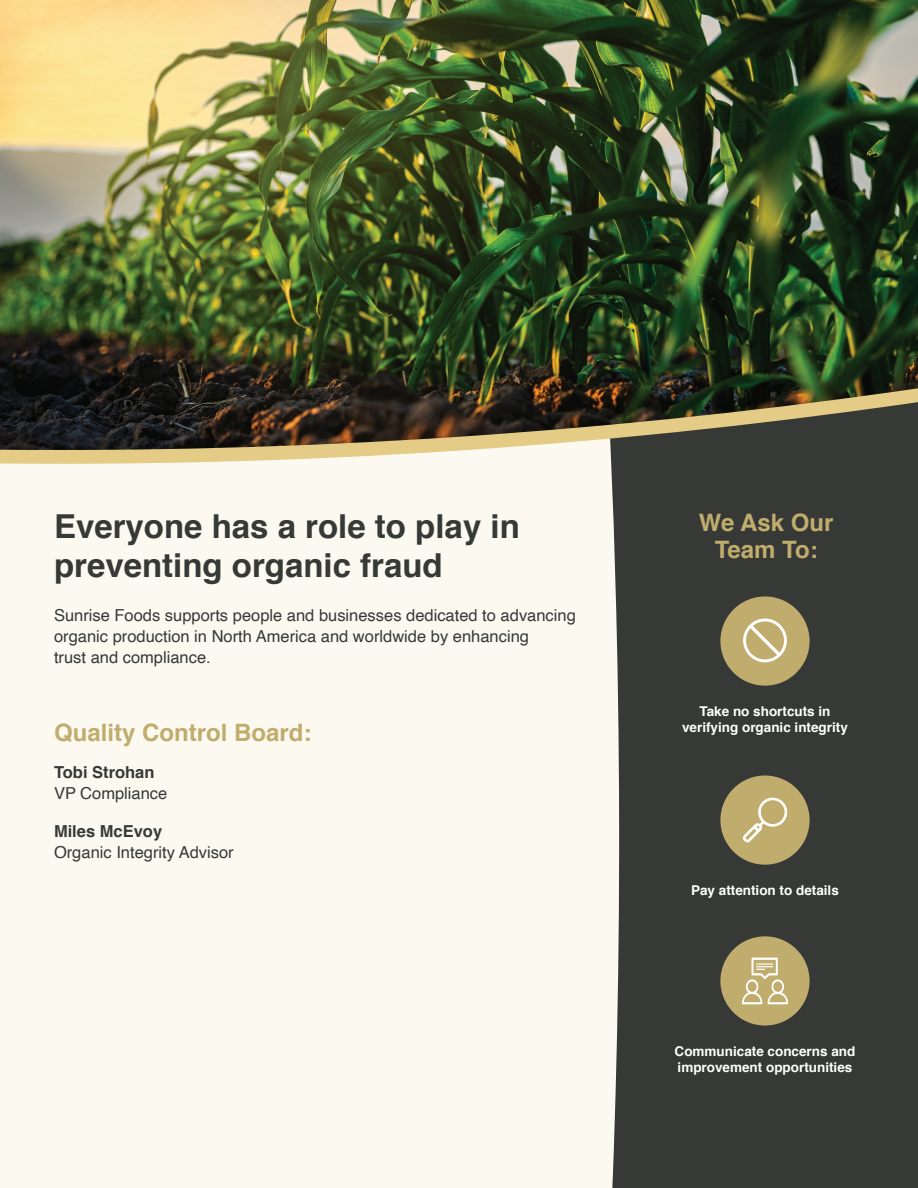
<style>
.page{position:relative;width:918px;height:1188px;background:#fcf9f1}
.page>*{position:absolute;margin:0;border:0;box-sizing:border-box;transform-origin:0 0}
.Heading{font:700 33px/39.6px "Helvetica";color:#363936}
.Sub-Heading{font:700 24px/27px "Helvetica";color:#c0ac6c;text-align:center}
.Body_Text{font:16.5px/21px "Helvetica";color:#363936}
.t1{font:700 13.5px/16.2px "Helvetica";color:#fff;text-align:center}
.s1{font-weight:700}
</style>
<div class="page">
<div style="left:640px;top:378px;width:278px;height:810px;background:#363936"></div>
<svg style="left:611px;top:465px;width:29px;height:723px;fill:#363936"></svg>
<div style="left:723px;top:599px;width:84px;height:85px;background:#c0ac6c;border-radius:50%"></div>
<div style="left:720px;top:596px;width:90px;height:90px;border:4px solid #c0ac6c;border-radius:50%"></div>
<div style="left:723px;top:778px;width:84px;height:85px;background:#c0ac6c;border-radius:50%"></div>
<div style="left:720px;top:775px;width:90px;height:90px;border:4px solid #c0ac6c;border-radius:50%"></div>
<div style="left:723px;top:938px;width:84px;height:85px;background:#c0ac6c;border-radius:50%"></div>
<div style="left:720px;top:936px;width:90px;height:90px;border:4px solid #c0ac6c;border-radius:50%"></div>
<svg style="left:743px;top:619px;width:44px;height:43px"></svg>
<svg style="left:743px;top:798px;width:45px;height:44px"></svg>
<svg style="left:0;top:451px;width:640px;height:14px"></svg>
<img style="left:0;top:0;width:918px;height:451px">
<svg style="left:742px;top:958px;width:46px;height:46px"></svg>
<p class="Heading" style="left:54px;top:507px;width:467px">Everyone has a role to play in preventing organic fraud</p>
<p class="Body_Text" style="left:54px;top:605px;width:523px">Sunrise Foods supports people and businesses dedicated to advancing organic production in North America and worldwide by enhancing<br>trust and compliance.</p>
<p class="Sub-Heading" style="left:54px;top:719px;width:259px">Quality Control Board:</p>
<p class="Body_Text" style="left:54px;top:762px;width:115px"><span class="s1">Tobi Strohan<br></span>VP Compliance</p>
<p class="Body_Text" style="left:54px;top:821px;width:181px"><span class="s1">Miles McEvoy<br></span>Organic Integrity Advisor</p>
<p class="Sub-Heading" style="left:699px;top:509px;width:136px">We Ask Our<br>Team To:</p>
<p class="t1" style="left:682px;top:704px;width:167px">Take no shortcuts in verifying organic integrity</p>
<p class="t1" style="left:691px;top:883px;width:149px">Pay attention to details</p>
<p class="t1" style="left:675px;top:1043px;width:182px;text-align:left">Communicate concerns and improvement opportunities</p>
</div>
